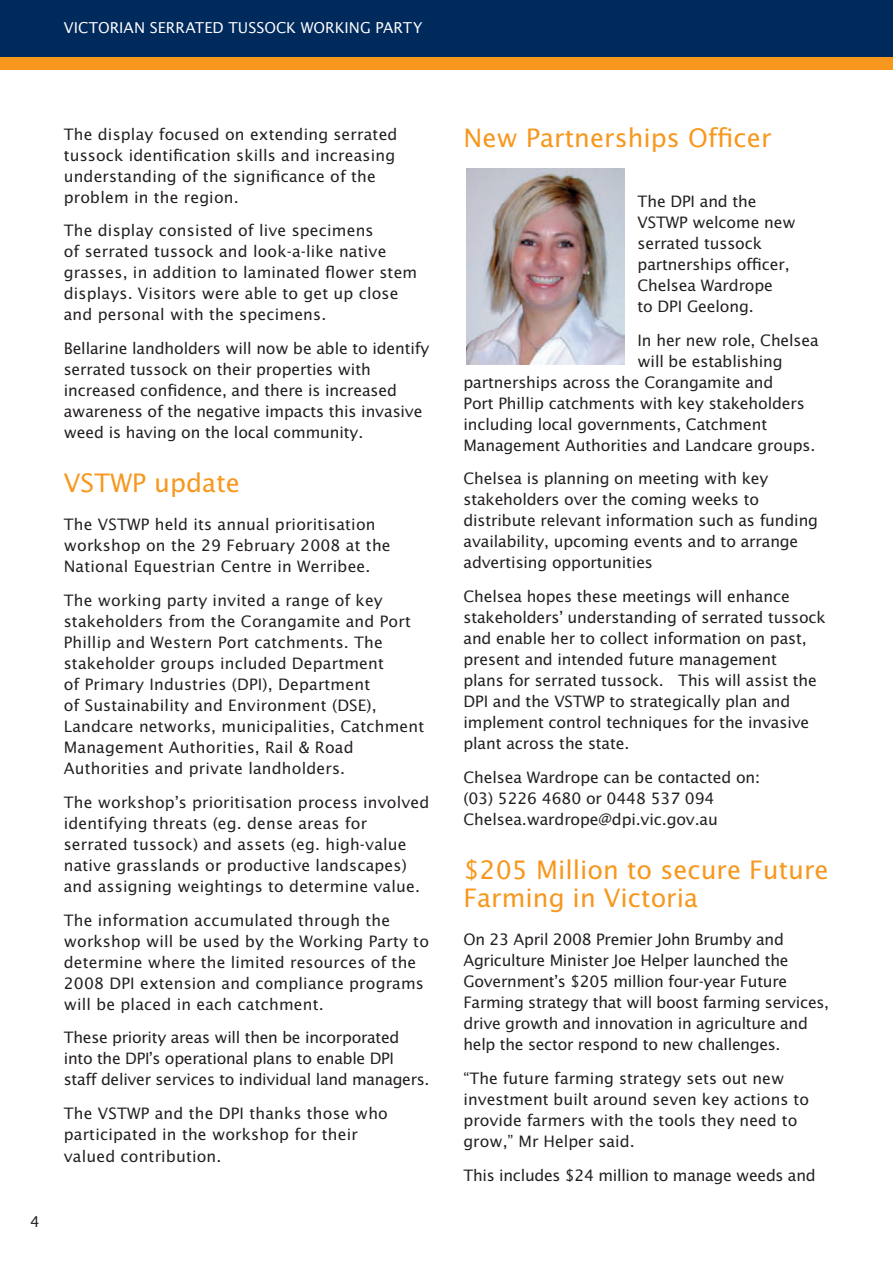
<style>
.page{position:relative;width:893px;height:1263px;background:#fff}
.page>*{position:absolute;margin:0;border:0;box-sizing:border-box;transform-origin:0 0}
.t1{font:25.5px/28.5px "Lucida Sans Std";color:#f7971d}
.t2{font:15.75px/21px "Lucida Sans Std";letter-spacing:-.01em;color:#231f20}
.t3{font:15.75px/21px "Lucida Sans Std";letter-spacing:.01em;color:#231f20}
.t4{font:15px "Lucida Sans Std";letter-spacing:.005em;color:#fff}
.t5{font:15px "Lucida Sans Std";color:#231f20}
</style>
<div class="page">
<div style="left:0;top:0;width:893px;height:57px;background:#00295c"></div>
<div style="left:0;top:57px;width:893px;height:13px;background:#f7971d"></div>
<img style="left:466px;top:169px;width:159px;height:195px">
<p class="t4" style="left:64px;top:21px;width:360px">VICTORIAN SERRATED TUSSOCK WORKING PARTY</p>
<p class="t5" style="left:30px;top:1215px;width:11px">4</p>
<p class="t3" style="left:64px;top:124px;width:335px">The display focused on extending serrated tussock identification skills and increasing understanding of the significance of the problem in the region.</p>
<p class="t3" style="left:64px;top:221px;width:355px">The display consisted of live specimens<br>of serrated tussock and look-a-like native grasses, in addition to laminated flower stem displays. Visitors were able to get up close and personal with the specimens.</p>
<p class="t2" style="left:64px;top:339px;width:367px">Bellarine landholders will now be able to identify serrated tussock on their properties with increased confidence, and there is increased awareness of the negative impacts this invasive weed is having on the local community.</p>
<h1 class="t1" style="left:64px;top:470px;width:178px">VSTWP update</h1>
<p class="t3" style="left:64px;top:515px;width:328px">The VSTWP held its annual prioritisation workshop on the 29 February 2008 at the<br>National Equestrian Centre in Werribee.</p>
<p class="t3" style="left:64px;top:591px;width:362px">The working party invited a range of key stakeholders from the Corangamite and Port Phillip and Western Port catchments. The stakeholder groups included Department<br>of Primary Industries (DPI), Department<br>of Sustainability and Environment (DSE), Landcare networks, municipalities, Catchment Management Authorities, Rail &amp; Road Authorities and private landholders.</p>
<p class="t3" style="left:64px;top:792px;width:367px">The workshop’s prioritisation process involved identifying threats (eg. dense areas for serrated tussock) and assets (eg. high-value native grasslands or productive landscapes) and assigning weightings to determine value.</p>
<p class="t3" style="left:64px;top:910px;width:367px">The information accumulated through the workshop will be used by the Working Party to determine where the limited resources of the 2008 DPI extension and compliance programs will be placed in each catchment.</p>
<p class="t2" style="left:64px;top:1028px;width:367px">These priority areas will then be incorporated into the DPI’s operational plans to enable DPI staff deliver services to individual land managers.</p>
<p class="t3" style="left:64px;top:1103px;width:326px">The VSTWP and the DPI thanks those who participated in the workshop for their valued contribution.</p>
<h1 class="t1" style="left:463px;top:125px;width:309px">New Partnerships Officer</h1>
<p class="t2" style="left:638px;top:192px;width:160px">The DPI and the<br>VSTWP welcome new serrated tussock partnerships officer,<br>Chelsea Wardrope<br>to DPI Geelong.</p>
<p class="t2" style="left:638px;top:330px;width:183px">In her new role, Chelsea</p>
<p class="t2" style="left:638px;top:351px;width:146px">will be establishing</p>
<p class="t2" style="left:463px;top:372px;width:311px">partnerships across the Corangamite and</p>
<p class="t2" style="left:463px;top:393px;width:343px">Port Phillip catchments with key stakeholders</p>
<p class="t2" style="left:463px;top:414px;width:305px">including local governments, Catchment</p>
<p class="t2" style="left:463px;top:435px;width:353px">Management Authorities and Landcare groups.</p>
<p class="t2" style="left:463px;top:469px;width:356px">Chelsea is planning on meeting with key stakeholders over the coming weeks to distribute relevant information such as funding availability, upcoming events and to arrange advertising opportunities</p>
<p class="t2" style="left:463px;top:587px;width:364px">Chelsea hopes these meetings will enhance stakeholders’ understanding of serrated tussock and enable her to collect information on past, present and intended future management<br>plans for serrated tussock. This will assist the DPI and the VSTWP to strategically plan and implement control techniques for the invasive plant across the state.</p>
<p class="t2" style="left:463px;top:767px;width:298px">Chelsea Wardrope can be contacted on: (03) 5226 4680 or 0448 537 094<br>Chelsea.wardrope@dpi.vic.gov.au</p>
<h1 class="t1" style="left:463px;top:857px;width:367px">$205 Million to secure Future<br>Farming in Victoria</h1>
<p class="t2" style="left:463px;top:930px;width:367px">On 23 April 2008 Premier John Brumby and Agriculture Minister Joe Helper launched the Government’s $205 million four-year Future Farming strategy that will boost farming services, drive growth and innovation in agriculture and help the sector respond to new challenges.</p>
<p class="t2" style="left:463px;top:1069px;width:347px">“The future farming strategy sets out new investment built around seven key actions to provide farmers with the tools they need to grow,” Mr Helper said.</p>
<p class="t2" style="left:463px;top:1166px;width:354px">This includes $24 million to manage weeds and</p>
</div>
